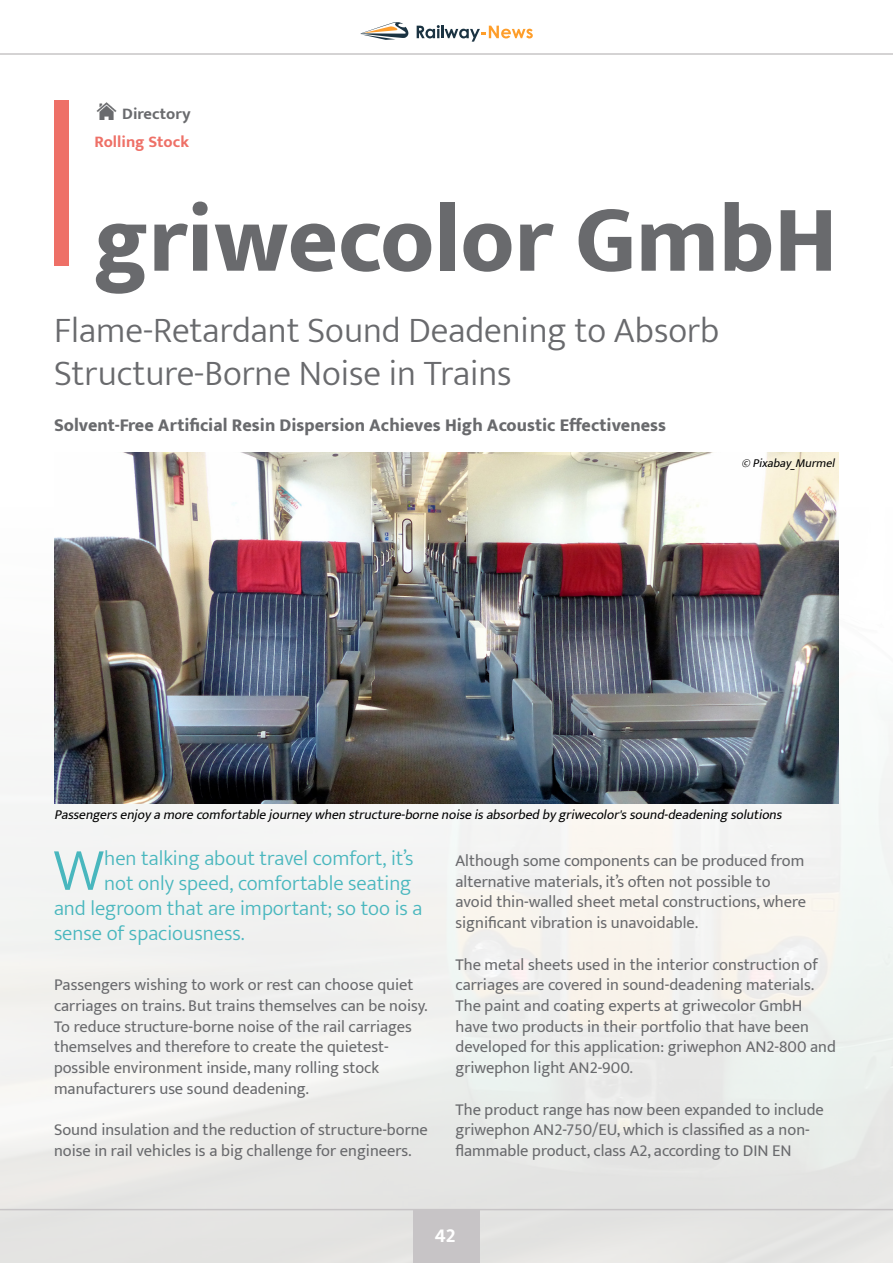
<style>
.page{position:relative;width:893px;height:1263px;background:#fff}
.page>*{position:absolute;margin:0;border:0;box-sizing:border-box;transform-origin:0 0}
.t1{font:800 96px "Mukta";color:#696a6d}
.t2{font:300 61.05px "Mukta";color:#49b7be}
.t3{font:300 36px/43.2px "Mukta";color:#696a6d}
.t4{font:300 21px "Mukta";color:#49b7be}
.t5{font:700 21px "Mukta Mahee";color:#fff}
.t6{font:800 18px "Mukta";color:#696a6d}
.t7{font:16.5px/20.7px "Mukta";color:#696a6d}
.t8{font:700 16.5px "Mukta";color:#ee7067}
.t9{font:700 16.5px "Mukta";color:#6a6b6e}
.t10{font:italic 13.5px "Mukta";color:#000}
.t11{font:italic 12px "Mukta";color:#000}
</style>
<div class="page">
<img style="left:96px;top:102px;width:20px;height:17px">
<div style="left:54px;top:100px;width:14px;height:166px;background:#ee7067"></div>
<img style="left:54px;top:452px;width:785px;height:352px">
<svg style="left:360px;top:22px;width:49px;height:18px"></svg>
<svg style="left:417px;top:25px;width:116px;height:17px"></svg>
<hr style="left:0;top:1209px;width:893px;height:1px;background:#c7c4c6">
<div style="left:413px;top:1209px;width:67px;height:54px;background:#c7c4c6"></div>
<hr style="left:0;top:53px;width:893px;height:2px;background:#c7c5c6">
<p class="t9" style="left:122px;top:104px;width:70px">Directory</p>
<p class="t8" style="left:95px;top:131px;width:96px">Rolling Stock</p>
<p class="t1" style="left:94px;top:181px;width:745px">griwecolor GmbH</p>
<p class="t3" style="left:54px;top:307px;width:667px">Flame-Retardant Sound Deadening to Absorb<br>Structure-Borne Noise in Trains</p>
<p class="t6" style="left:54px;top:414px;width:614px">Solvent-Free Artificial Resin Dispersion Achieves High Acoustic Effectiveness</p>
<p class="t11" style="left:741px;top:456px;width:98px">© Pixabay_Murmel</p>
<p class="t10" style="left:54px;top:807px;width:733px">Passengersenjoyamorecomfortablejourneywhenstructure-bornenoiseisabsorbedbygriwecolor'ssound-deadening solutions</p>
<p class="t2" style="left:54px;top:833px;width:52px">W</p>
<p class="t4" style="left:104px;top:845px;width:311px">hen talking about travel comfort, it’s</p>
<p class="t4" style="left:104px;top:870px;width:309px">not only speed, comfortable seating</p>
<p class="t4" style="left:54px;top:895px;width:370px">and legroom that are important; so too is a</p>
<p class="t4" style="left:54px;top:921px;width:192px">sense of spaciousness.</p>
<p class="t7" style="left:54px;top:974px;width:375px">Passengers wishing to work or rest can choose quiet carriages on trains. But trains themselves can be noisy.<br>To reduce structure-borne noise of the rail carriages themselves and therefore to create the quietest&shy;possible environment inside, many rolling stock manufacturers use sound deadening.</p>
<p class="t7" style="left:54px;top:1119px;width:375px">Sound insulation and the reduction of structure-borne noise in rail vehicles is a big challenge for engineers.</p>
<p class="t7" style="left:455px;top:850px;width:352px">Although some components can be produced from alternative materials, it’s often not possible to avoid thin-walled sheet metal constructions, where significant vibration is unavoidable.</p>
<p class="t7" style="left:455px;top:953px;width:382px">The metal sheets used in the interior construction of carriages are covered in sound-deadening materials.<br>The paint and coating experts at griwecolor GmbH have two products in their portfolio that have been developed for this application: griwephon AN2-800 and griwephon light AN2-900.</p>
<p class="t7" style="left:455px;top:1098px;width:370px">The product range has now been expanded to include griwephon AN2-750/EU, which is classified as a non&shy;flammable product, class A2, according to DIN EN</p>
<p class="t5" style="left:435px;top:1222px;width:22px">42</p>
</div>
